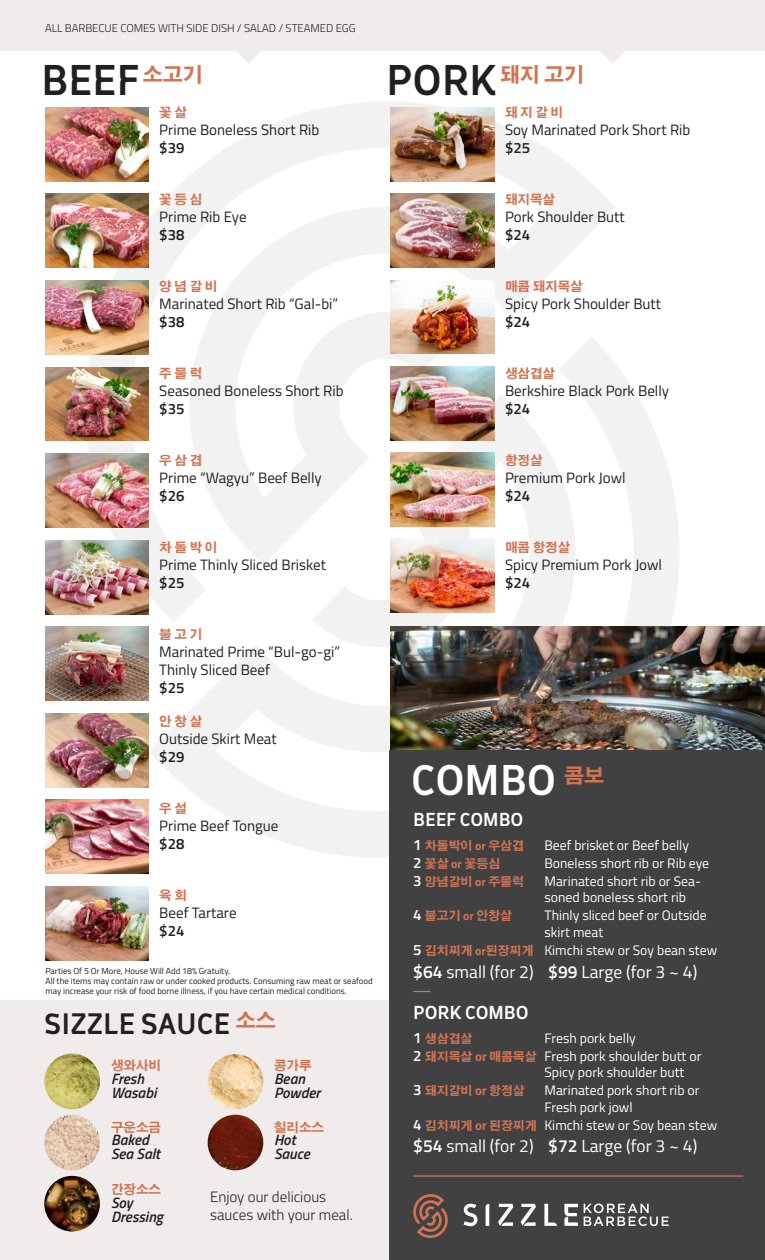
<style>
.page{position:relative;width:765px;height:1260px;background:#fff}
.page>*{position:absolute;margin:0;border:0;box-sizing:border-box;transform-origin:0 0}
.t1{font:500 40px "Oceania Display";color:#231f20}
.t2{font:500 40px "Oceania Display";color:#fff}
.t3{font:500 27.5px "Oceania Display";color:#231f20}
.t4{font:17.5px "Titillium Web";color:#fff}
.t5{font:500 17.5px "Oceania Display";color:#fff}
.t6{font:15px/18px "Titillium Web";color:#231f20}
.t7{font:italic 600 15px/13.8px "Titillium Web";color:#231f20}
.t8{font:600 15px "Titillium Web";color:#231f20}
.t9{font:300 15px/18px "Titillium Web";color:#231f20}
.t10{font:13.75px/16.5px "Titillium Web";color:#fff}
.t11{font:700 12.5px "Adobe Gothic Std";color:#d07453}
.t12{font:700 11.88px "Adobe Gothic Std";color:#d07453}
.t13{font:300 11.25px "Titillium Web";color:#231f20}
.t14{font:8.75px/10px "Titillium Web";color:#231f20}
.s1{font-family:"Titillium Web";font-weight:600;font-size:15px;color:#fff}
.s2{font-family:"Titillium Web"}
.s3{font-weight:600;font-size:15px}
.s4{font-family:"Adobe Gothic Std";font-weight:700;font-size:11.88px;color:#d07453}
.s5{font-weight:700;font-size:11.88px;color:#d07453}
.s6{font-weight:600}
</style>
<div class="page">
<div style="left:0;top:0;width:765px;height:51px;background:#efeceb"></div>
<svg style="left:86px;top:102px;width:529px;height:513px"></svg>
<svg style="left:149px;top:336px;width:531px;height:522px"></svg>
<img style="left:390px;top:627px;width:375px;height:123px">
<div style="left:0;top:1001px;width:389px;height:259px;background:#efeceb"></div>
<div style="left:389px;top:750px;width:376px;height:510px;background:#414142"></div>
<svg style="left:413px;top:991px;width:18px;height:1px"></svg>
<img style="left:45px;top:107px;width:104px;height:74px">
<img style="left:45px;top:194px;width:104px;height:74px">
<img style="left:45px;top:367px;width:104px;height:74px">
<img style="left:45px;top:281px;width:104px;height:73px">
<img style="left:45px;top:540px;width:104px;height:74px">
<img style="left:45px;top:627px;width:104px;height:74px">
<img style="left:45px;top:713px;width:104px;height:74px">
<img style="left:45px;top:454px;width:104px;height:73px">
<img style="left:45px;top:800px;width:104px;height:74px">
<img style="left:45px;top:887px;width:104px;height:73px">
<img style="left:391px;top:107px;width:103px;height:74px">
<img style="left:391px;top:539px;width:103px;height:74px">
<img style="left:391px;top:194px;width:103px;height:74px">
<img style="left:391px;top:366px;width:103px;height:74px">
<img style="left:391px;top:280px;width:103px;height:74px">
<img style="left:44px;top:1054px;width:56px;height:55px;border-radius:28px">
<img style="left:208px;top:1115px;width:55px;height:55px;border-radius:28px">
<img style="left:44px;top:1176px;width:56px;height:56px;border-radius:28px">
<svg style="left:584px;top:1204px;width:85px;height:22px"></svg>
<svg style="left:486px;top:1204px;width:3px;height:22px"></svg>
<svg style="left:521px;top:1204px;width:15px;height:22px"></svg>
<svg style="left:498px;top:1204px;width:15px;height:22px"></svg>
<svg style="left:544px;top:1204px;width:13px;height:22px"></svg>
<svg style="left:564px;top:1204px;width:14px;height:22px"></svg>
<svg style="left:464px;top:1204px;width:13px;height:22px"></svg>
<svg style="left:413px;top:1194px;width:35px;height:44px"></svg>
<hr style="left:413px;top:1175px;width:330px;height:2px;background:#d07453">
<svg style="left:237px;top:51px;width:24px;height:12px"></svg>
<svg style="left:600px;top:51px;width:25px;height:12px"></svg>
<img style="left:44px;top:1115px;width:56px;height:55px;border-radius:28px">
<img style="left:208px;top:1054px;width:55px;height:56px;border-radius:28px">
<img style="left:391px;top:453px;width:103px;height:73px">
<p class="t13" style="left:45px;top:20px;width:312px">ALL BARBECUE COMES WITH SIDE DISH / SALAD / STEAMED EGG</p>
<h1 class="t1" style="left:41px;top:57px;width:163px">BEEF<sup>소고기</sup></h1>
<p class="t11" style="left:159px;top:105px;width:29px">꽃 살</p>
<p class="t6" style="left:159px;top:120px;width:162px">Prime Boneless Short Rib</p>
<p class="t8" style="left:159px;top:137px;width:27px">$39</p>
<p class="t11" style="left:159px;top:192px;width:44px">꽃 등 심</p>
<p class="t6" style="left:159px;top:207px;width:89px">Prime Rib Eye</p>
<p class="t8" style="left:159px;top:224px;width:27px">$38</p>
<p class="t11" style="left:159px;top:279px;width:60px">양 념 갈 비</p>
<p class="t6" style="left:159px;top:294px;width:180px">Marinated Short Rib “Gal-bi”</p>
<p class="t8" style="left:159px;top:311px;width:27px">$38</p>
<p class="t11" style="left:159px;top:366px;width:44px">주 물 럭</p>
<p class="t6" style="left:159px;top:381px;width:186px">Seasoned Boneless Short Rib</p>
<p class="t8" style="left:159px;top:398px;width:27px">$35</p>
<p class="t11" style="left:159px;top:453px;width:44px">우 삼 겹</p>
<p class="t6" style="left:159px;top:468px;width:164px">Prime “Wagyu” Beef Belly</p>
<p class="t8" style="left:159px;top:485px;width:27px">$26</p>
<p class="t11" style="left:159px;top:540px;width:60px">차 돌 박 이</p>
<p class="t6" style="left:159px;top:555px;width:168px">Prime Thinly Sliced Brisket</p>
<p class="t8" style="left:159px;top:572px;width:27px">$25</p>
<p class="t11" style="left:159px;top:627px;width:44px">불 고 기</p>
<p class="t6" style="left:159px;top:642px;width:182px">Marinated Prime “Bul-go-gi”<br>Thinly Sliced Beef</p>
<p class="t8" style="left:159px;top:677px;width:27px">$25</p>
<p class="t11" style="left:159px;top:714px;width:44px">안 창 살</p>
<p class="t6" style="left:159px;top:729px;width:119px">Outside Skirt Meat</p>
<p class="t8" style="left:159px;top:746px;width:27px">$29</p>
<p class="t11" style="left:159px;top:801px;width:29px">우 설</p>
<p class="t6" style="left:159px;top:816px;width:121px">Prime Beef Tongue</p>
<p class="t8" style="left:159px;top:833px;width:27px">$28</p>
<p class="t11" style="left:159px;top:888px;width:29px">육 회</p>
<p class="t6" style="left:159px;top:903px;width:79px">Beef Tartare</p>
<p class="t8" style="left:159px;top:920px;width:27px">$24</p>
<p class="t14" style="left:45px;top:966px;width:329px">Parties Of 5 Or More, House Will Add 18% Gratuity.<br>All the items may contain raw or under cooked products. Consuming raw meat or seafood may increase your risk of food borne illness, if you have certain medical conditions.</p>
<h2 class="t3" style="left:44px;top:1009px;width:233px">SIZZLE SAUCE <sup>소스</sup></h2>
<p class="t11" style="left:111px;top:1058px;width:51px">생와사비</p>
<p class="t7" style="left:111px;top:1071px;width:47px">Fresh<br>Wasabi</p>
<p class="t11" style="left:111px;top:1119px;width:51px">구운소금</p>
<p class="t7" style="left:111px;top:1132px;width:51px">Baked<br>Sea Salt</p>
<p class="t11" style="left:111px;top:1182px;width:51px">간장소스</p>
<p class="t7" style="left:111px;top:1195px;width:54px">Soy<br>Dressing</p>
<p class="t11" style="left:274px;top:1058px;width:39px">콩가루</p>
<p class="t7" style="left:274px;top:1071px;width:48px">Bean<br>Powder</p>
<p class="t11" style="left:274px;top:1119px;width:52px">칠리소스</p>
<p class="t7" style="left:274px;top:1132px;width:37px">Hot<br>Sauce</p>
<p class="t9" style="left:210px;top:1187px;width:144px">Enjoy our delicious sauces with your meal.</p>
<h1 class="t1" style="left:386px;top:57px;width:199px">PORK<sup>돼지</sup> <sup>고기</sup></h1>
<p class="t11" style="left:505px;top:105px;width:60px">돼 지 갈 비</p>
<p class="t6" style="left:505px;top:120px;width:187px">Soy Marinated Pork Short Rib</p>
<p class="t8" style="left:505px;top:137px;width:27px">$25</p>
<p class="t11" style="left:505px;top:192px;width:51px">돼지목살</p>
<p class="t6" style="left:505px;top:207px;width:121px">Pork Shoulder Butt</p>
<p class="t8" style="left:505px;top:224px;width:27px">$24</p>
<p class="t11" style="left:505px;top:279px;width:79px">매콤 돼지목살</p>
<p class="t6" style="left:505px;top:294px;width:158px">Spicy Pork Shoulder Butt</p>
<p class="t8" style="left:505px;top:311px;width:27px">$24</p>
<p class="t11" style="left:505px;top:366px;width:51px">생삼겹살</p>
<p class="t6" style="left:505px;top:381px;width:166px">Berkshire Black Pork Belly</p>
<p class="t8" style="left:505px;top:398px;width:27px">$24</p>
<p class="t11" style="left:505px;top:453px;width:39px">항정살</p>
<p class="t6" style="left:505px;top:468px;width:122px">Premium Pork Jowl</p>
<p class="t8" style="left:505px;top:485px;width:27px">$24</p>
<p class="t11" style="left:505px;top:540px;width:67px">매콤 항정살</p>
<p class="t6" style="left:505px;top:555px;width:158px">Spicy Premium Pork Jowl</p>
<p class="t8" style="left:505px;top:572px;width:27px">$24</p>
<h1 class="t2" style="left:411px;top:758px;width:194px">COMBO <sup>콤보</sup></h1>
<p class="t5" style="left:413px;top:810px;width:112px">BEEF COMBO</p>
<p class="t12" style="left:413px;top:838px;width:112px"><span class="s1">1</span> 차돌박이 <span class="s2">or</span> 우삼겹</p>
<p class="t10" style="left:544px;top:836px;width:146px">Beef brisket or Beef belly</p>
<p class="t12" style="left:413px;top:856px;width:89px"><span class="s1">2</span> 꽃살 <span class="s2">or</span> 꽃등심</p>
<p class="t10" style="left:545px;top:854px;width:166px">Boneless short rib or Rib eye</p>
<p class="t12" style="left:413px;top:874px;width:112px"><span class="s1">3</span> 양념갈비 <span class="s2">or</span> 주물럭</p>
<p class="t10" style="left:544px;top:872px;width:158px">Marinated short rib or Sea&shy;soned boneless short rib</p>
<p class="t12" style="left:413px;top:909px;width:100px"><span class="s1">4</span> 불고기 <span class="s2">or</span> 안창살</p>
<p class="t10" style="left:545px;top:906px;width:164px">Thinly sliced beef or Outside skirt meat</p>
<p class="t10" style="left:413px;top:941px;width:305px"><span class="s3">5</span> <span class="s4">김치찌게</span> <span class="s5">or</span><span class="s4">된장찌게</span> Kimchi stew or Soy bean stew</p>
<p class="t4" style="left:413px;top:959px;width:286px"><span class="s6">$64</span> small (for 2) <span class="s6">$99</span> Large (for 3 ~ 4)</p>
<p class="t5" style="left:413px;top:1003px;width:117px">PORK COMBO</p>
<p class="t12" style="left:413px;top:1031px;width:61px"><span class="s1">1</span> 생삼겹살</p>
<p class="t10" style="left:413px;top:1028px;width:290px;line-height:18px;text-indent:131px">Fresh pork belly<br><span class="s3">2</span> <span class="s4">돼지목살 or 매콤목살</span> Fresh pork shoulder butt or</p>
<p class="t10" style="left:544px;top:1063px;width:141px">Spicy pork shoulder butt</p>
<p class="t12" style="left:413px;top:1083px;width:113px"><span class="s1">3</span> 돼지갈비 or 항정살</p>
<p class="t10" style="left:544px;top:1081px;width:157px">Marinated pork short rib or<br>Fresh pork jowl</p>
<p class="t10" style="left:413px;top:1116px;width:305px"><span class="s3">4</span> <span class="s4">김치찌게 or 된장찌게</span> Kimchi stew or Soy bean stew</p>
<p class="t4" style="left:413px;top:1133px;width:286px"><span class="s6">$54</span> small (for 2) <span class="s6">$72</span> Large (for 3 ~ 4)</p>
</div>
